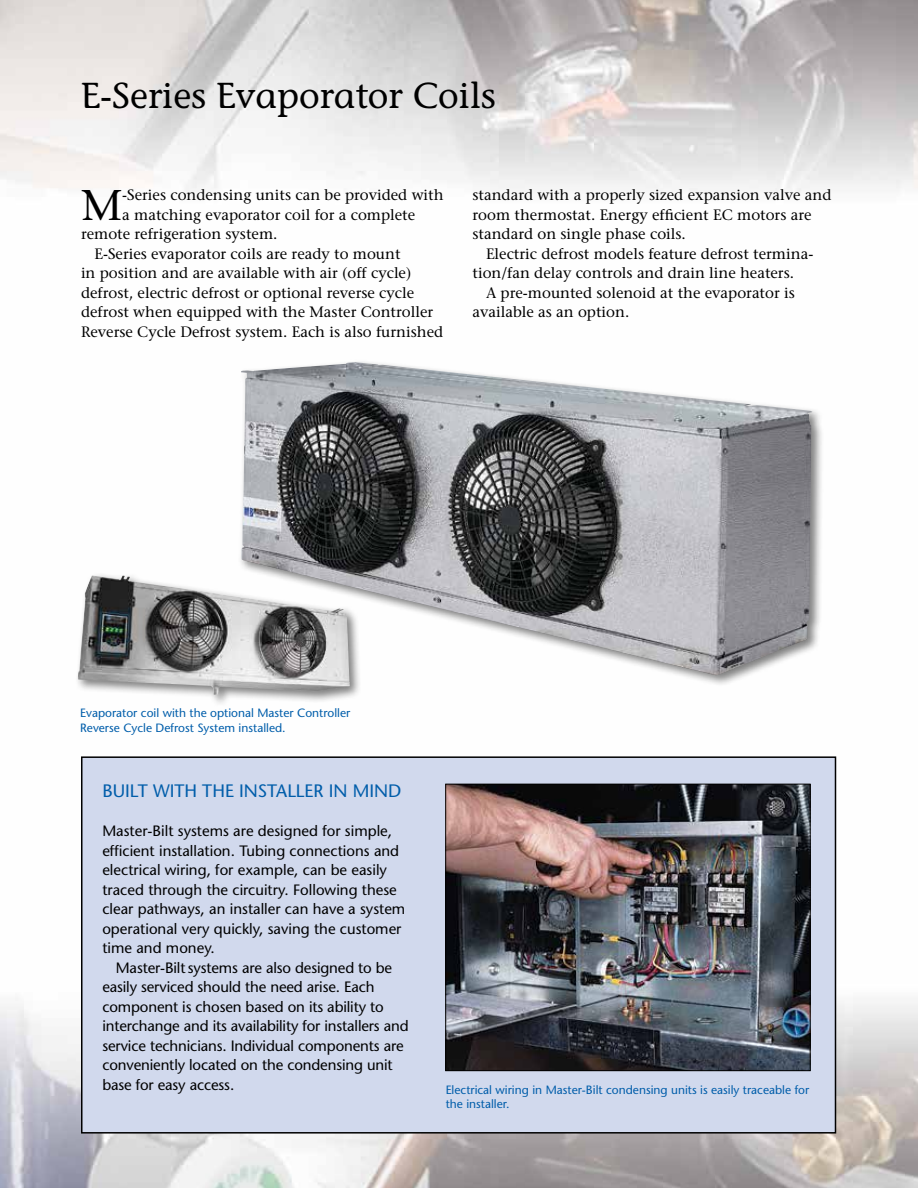
<style>
.page{position:relative;width:918px;height:1188px;background:#fff}
.page>*{position:absolute;margin:0;border:0;box-sizing:border-box;transform-origin:0 0}
.t1{font:42.9px "Stone Serif";color:#000}
.t2{font:36px "Stone Informal";color:#000}
.t3{font:18px "Stone Sans";color:#005daa}
.t4{font:15px/19.5px "Stone Serif";color:#000}
.t5{font:15px/19.5px "Stone Sans";letter-spacing:-.01em;color:#000}
.t6{font:12px/14.4px "Stone Sans";color:#005daa}
</style>
<div class="page">
<img style="left:0;top:0;width:918px;height:1188px">
<div style="left:238px;top:359px;width:586px;height:328px;background:#000;opacity:.5"></div>
<img style="left:241px;top:362px;width:572px;height:313px">
<div style="left:75px;top:572px;width:287px;height:135px;background:#000;opacity:.5"></div>
<img style="left:78px;top:575px;width:272px;height:120px">
<div style="left:82px;top:757px;width:754px;height:376px;background:#d1d9ed"></div>
<div style="left:81px;top:756px;width:755px;height:378px;border:2px solid #000"></div>
<img style="left:447px;top:786px;width:362px;height:283px">
<div style="left:445px;top:784px;width:366px;height:287px;border:1px solid #000"></div>
<h2 class="t2" style="left:81px;top:74px;width:416px">E-Series Evaporator Coils</h2>
<h1 class="t1" style="left:81px;top:179px;width:43px">M</h1>
<p class="t4" style="left:122px;top:185px;width:323px">-Series condensing units can be provided with</p>
<p class="t4" style="left:122px;top:205px;width:295px">a matching evaporator coil for a complete</p>
<p class="t4" style="left:81px;top:224px;width:198px">remote refrigeration system.</p>
<p class="t4" style="left:95px;top:244px;width:308px">E-Series evaporator coils are ready to mount</p>
<p class="t4" style="left:81px;top:263px;width:332px">in position and are available with air (off cycle)</p>
<p class="t4" style="left:81px;top:283px;width:335px">defrost, electric defrost or optional reverse cycle</p>
<p class="t4" style="left:81px;top:302px;width:354px">defrost when equipped with the Master Controller</p>
<p class="t4" style="left:81px;top:322px;width:364px">Reverse Cycle Defrost system. Each is also furnished</p>
<p class="t4" style="left:473px;top:185px;width:360px">standard with a properly sized expansion valve and room thermostat. Energy efficient EC motors are standard on single phase coils.</p>
<p class="t4" style="left:473px;top:244px;width:342px;text-indent:14px">Electric defrost models feature defrost termina&shy;tion/fan delay controls and drain line heaters.</p>
<p class="t4" style="left:473px;top:283px;width:324px;text-indent:14px">A pre-mounted solenoid at the evaporator is available as an option.</p>
<p class="t6" style="left:80px;top:706px;width:272px">Evaporator coil with the optional Master Controller<br>Reverse Cycle Defrost System installed.</p>
<p class="t3" style="left:102px;top:780px;width:301px">BUILT WITH THE INSTALLER IN MIND</p>
<p class="t5" style="left:102px;top:821px;width:305px">Master-Bilt systems are designed for simple, efficient installation. Tubing connections and electrical wiring, for example, can be easily traced through the circuitry. Following these clear pathways, an installer can have a system operational very quickly, saving the customer time and money.</p>
<p class="t5" style="left:102px;top:958px;width:308px;text-indent:13px">Master-Bilt systems are also designed to be easily serviced should the need arise. Each component is chosen based on its ability to interchange and its availability for installers and service technicians. Individual components are conveniently located on the condensing unit base for easy access.</p>
<p class="t6" style="left:446px;top:1082px;width:365px">Electrical wiring in Master-Bilt condensing units is easily traceable for the installer.</p>
</div>
